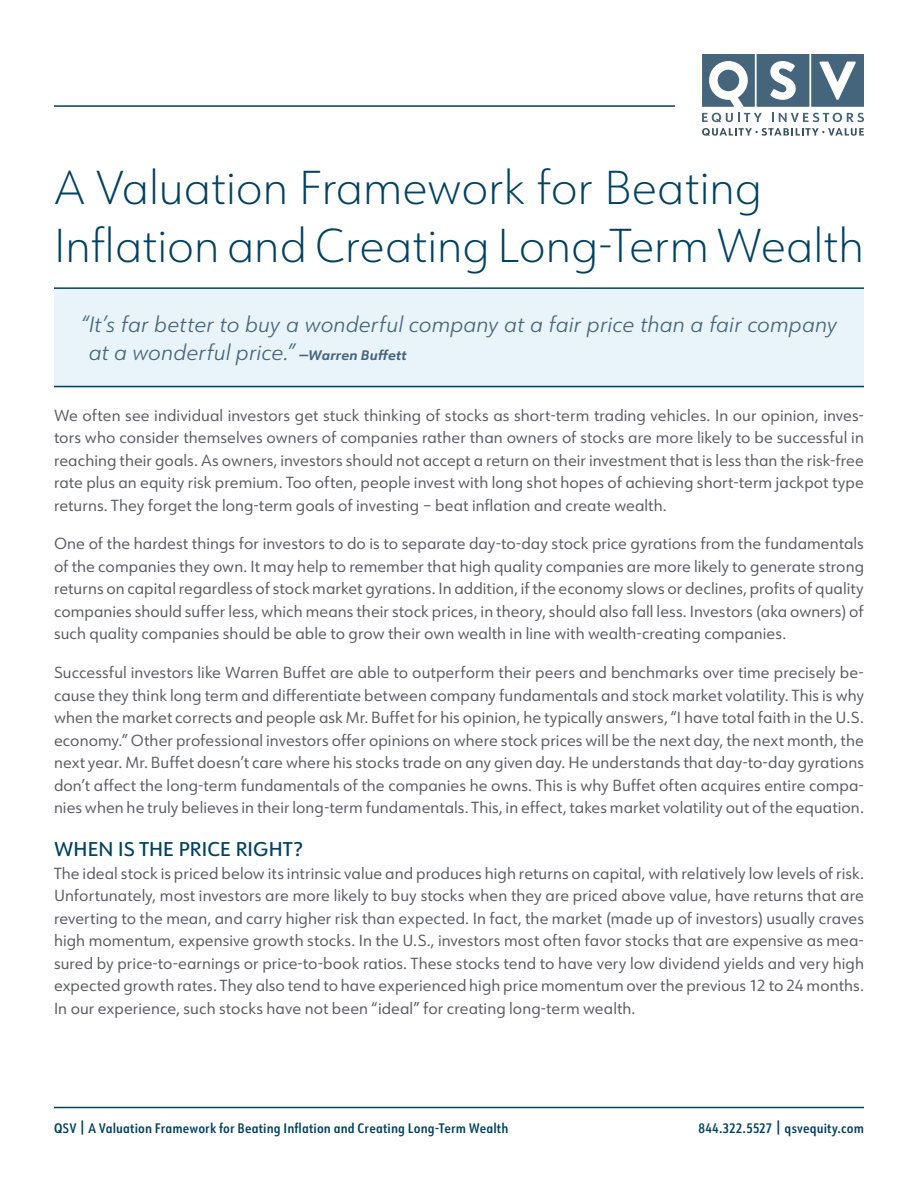
<style>
.page{position:relative;width:918px;height:1188px;background:#fff}
.page>*{position:absolute;margin:0;border:0;box-sizing:border-box;transform-origin:0 0}
.large_header{font:200 46.5px "URW Form";color:#004262}
.pull_quote{font:italic 300 21.6px/28.5px "URW Form";letter-spacing:.005em;color:#47657b}
.white_paper_sub{font:500 19.5px "URW Form";letter-spacing:.015em;color:#004262}
.white_paper_body{font:15.75px/22.5px "URW Form";letter-spacing:.005em;color:#5b5d62;text-align:justify}
.t1{font:600 13.5px "URW Form Cond";letter-spacing:.01em;color:#004262}
.s1{font-weight:700;font-size:13.5px}
.s2{font-size:14.85px}
</style>
<div class="page">
<hr style="left:54px;top:1107px;width:810px;height:1px;background:#004262">
<div style="left:54px;top:288px;width:810px;height:99px;background:#e9f4fa"></div>
<hr style="left:54px;top:287px;width:810px;height:2px;background:#004262">
<hr style="left:54px;top:386px;width:810px;height:1px;background:#004262">
<svg style="left:702px;top:54px;width:162px;height:53px"></svg>
<svg style="left:702px;top:113px;width:60px;height:9px"></svg>
<svg style="left:772px;top:113px;width:92px;height:9px"></svg>
<svg style="left:702px;top:128px;width:162px;height:8px"></svg>
<hr style="left:54px;top:105px;width:621px;height:2px;background:#004262">
<p class="large_header" style="left:54px;top:156px;width:710px">A Valuation Framework for Beating</p>
<p class="large_header" style="left:54px;top:215px;width:812px">Inflation and Creating Long-Term Wealth</p>
<p class="pull_quote" style="left:89px;top:309px;width:750px;text-indent:-8px">“It’s far better to buy a wonderful company at a fair price than a fair company at a wonderful price.” <span class="s1">—Warren Buffett</span></p>
<p class="white_paper_body" style="left:54px;top:403px;width:812px">We often see individual investors get stuck thinking of stocks as short-term trading vehicles. In our opinion, inves&shy;tors who consider themselves owners of companies rather than owners of stocks are more likely to be successful in reaching their goals. As owners, investors should not accept a return on their investment that is less than the risk-free rate plus an equity risk premium. Too often, people invest with long shot hopes of achieving short-term jackpot type returns. They forget the long-term goals of investing – beat inflation and create wealth.</p>
<p class="white_paper_body" style="left:54px;top:532px;width:812px">One of the hardest things for investors to do is to separate day-to-day stock price gyrations from the fundamentals of the companies they own. It may help to remember that high quality companies are more likely to generate strong returns on capital regardless of stock market gyrations. In addition, if the economy slows or declines, profits of quality companies should suffer less, which means their stock prices, in theory, should also fall less. Investors (aka owners) of such quality companies should be able to grow their own wealth in line with wealth-creating companies.</p>
<p class="white_paper_body" style="left:54px;top:661px;width:812px">Successful investors like Warren Buffet are able to outperform their peers and benchmarks over time precisely be&shy;cause they think long term and differentiate between company fundamentals and stock market volatility. This is why when the market corrects and people ask Mr. Buffet for his opinion, he typically answers, “I have total faith in the U.S. economy.” Other professional investors offer opinions on where stock prices will be the next day, the next month, the next year. Mr. Buffet doesn’t care where his stocks trade on any given day. He understands that day-to-day gyrations don’t affect the long-term fundamentals of the companies he owns. This is why Buffet often acquires entire compa&shy;nies when he truly believes in their long-term fundamentals. This, in effect, takes market volatility out of the equation.</p>
<p class="white_paper_sub" style="left:54px;top:836px;width:250px">WHEN IS THE PRICE RIGHT?</p>
<p class="white_paper_body" style="left:54px;top:861px;width:812px">The ideal stock is priced below its intrinsic value and produces high returns on capital, with relatively low levels of risk.<br>Unfortunately, most investors are more likely to buy stocks when they are priced above value, have returns that are reverting to the mean, and carry higher risk than expected. In fact, the market (made up of investors) usually craves high momentum, expensive growth stocks. In the U.S., investors most often favor stocks that are expensive as mea&shy;sured by price-to-earnings or price-to-book ratios. These stocks tend to have very low dividend yields and very high expected growth rates. They also tend to have experienced high price momentum over the previous 12 to 24 months.<br>In our experience, such stocks have not been “ideal” for creating long-term wealth.</p>
<p class="t1" style="left:54px;top:1118px;width:456px">QSV <span class="s2">|</span> A Valuation Framework for Beating Inflation and Creating Long-Term Wealth</p>
<p class="t1" style="left:699px;top:1118px;width:167px">844.322.5527 <span class="s2">|</span> qsvequity.com</p>
</div>
